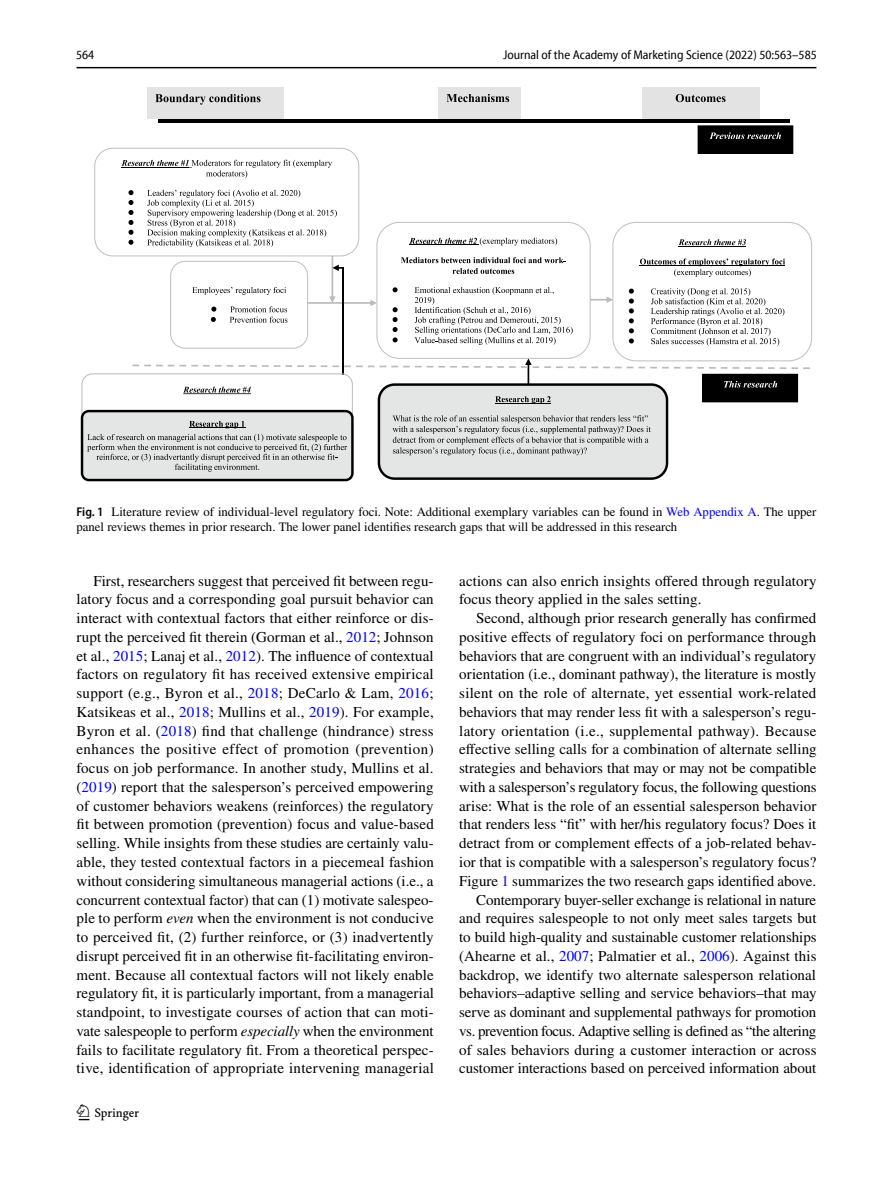
<style>
.page{position:relative;width:893px;height:1187px;background:#fff}
.page>*{position:absolute;margin:0;border:0;box-sizing:border-box;transform-origin:0 0}
.t1{font:22.5px "Springnew Regular 2";color:#000}
.t2{font:15px/18.8px "STIX";color:#000;text-align:justify}
.t3{font:12.75px/15px "STIX";color:#000}
.t4{font:semi-condensed 12.75px "Myriad Pro Unic";color:#000}
.s1{font-family:"Myriad Pro";font-weight:600;font-stretch:semi-condensed}
.s2{color:#00f}
.s3{font-style:italic}
</style>
<div class="page">
<hr style="left:77px;top:67px;width:739px;height:1px;background:#000">
<hr style="left:158px;top:119px;width:632px;height:3px;background:#000">
<div style="left:147px;top:87px;width:136px;height:32px;background:#e3e3e3"></div>
<svg style="left:155px;top:94px;width:105px;height:11px"></svg>
<div style="left:438px;top:87px;width:82px;height:31px;background:#e3e3e3"></div>
<svg style="left:446px;top:94px;width:63px;height:8px"></svg>
<div style="left:642px;top:87px;width:117px;height:31px;background:#e3e3e3"></div>
<svg style="left:676px;top:94px;width:49px;height:8px"></svg>
<svg style="left:81px;top:125px;width:731px;height:356px"></svg>
<p class="t4" style="left:76px;top:50px;width:20px">564</p>
<p class="t4" style="left:503px;top:50px;width:315px">Journal of the Academy of Marketing Science (2022) 50:563–585</p>
<p class="t3" style="left:77px;top:505px;width:741px"><span class="s1">Fig. 1</span> Literature review of individual-level regulatory foci. Note: Additional exemplary variables can be found in <span class="s2">Web Appendix A</span>. The upper panel reviews themes in prior research. The lower panel identifies research gaps that will be addressed in this research</p>
<p class="t2" style="left:77px;top:572px;width:359px;text-indent:17px">First, researchers suggest that perceived fit between regu&shy;latory focus and a corresponding goal pursuit behavior can interact with contextual factors that either reinforce or dis&shy;rupt the perceived fit therein (Gorman et al., <span class="s2">2012</span>; Johnson et al., <span class="s2">2015</span>; Lanaj et al., <span class="s2">2012</span>). The influence of contextual factors on regulatory fit has received extensive empirical support (e.g., Byron et al., <span class="s2">2018</span>; DeCarlo &amp; Lam, <span class="s2">2016</span>; Katsikeas et al., <span class="s2">2018</span>; Mullins et al., <span class="s2">2019</span>). For example, Byron et al. (<span class="s2">2018</span>) find that challenge (hindrance) stress enhances the positive effect of promotion (prevention) focus on job performance. In another study, Mullins et al. (<span class="s2">2019</span>) report that the salesperson’s perceived empowering of customer behaviors weakens (reinforces) the regulatory fit between promotion (prevention) focus and value-based selling. While insights from these studies are certainly valu&shy;able, they tested contextual factors in a piecemeal fashion without considering simultaneous managerial actions (i.e., a concurrent contextual factor) that can (1) motivate salespeo&shy;ple to perform <span class="s3">even</span> when the environment is not conducive to perceived fit, (2) further reinforce, or (3) inadvertently disrupt perceived fit in an otherwise fit-facilitating environ&shy;ment. Because all contextual factors will not likely enable regulatory fit, it is particularly important, from a managerial standpoint, to investigate courses of action that can moti&shy;vate salespeople to perform <span class="s3">especially</span> when the environment fails to facilitate regulatory fit. From a theoretical perspec&shy;tive, identification of appropriate intervening managerial</p>
<p class="t2" style="left:459px;top:572px;width:359px">actions can also enrich insights offered through regulatory focus theory applied in the sales setting.</p>
<p class="t2" style="left:459px;top:609px;width:359px;text-align:right">Second, although prior research generally has confirmed positive effects of regulatory foci on performance through behaviors that are congruent with an individual’s regulatory orientation (i.e., dominant pathway), the literature is mostly silent on the role of alternate, yet essential work-related behaviors that may render less fit with a salesperson’s regu&shy;latory orientation (i.e., supplemental pathway). Because effective selling calls for a combination of alternate selling strategies and behaviors that may or may not be compatible with a salesperson’s regulatory focus, the following questions arise: What is the role of an essential salesperson behavior that renders less “fit” with her/his regulatory focus? Does it detract from or complement effects of a job-related behav&shy;ior that is compatible with a salesperson’s regulatory focus?<br>Figure <span class="s2">1</span> summarizes the two research gaps identified above.<br>Contemporary buyer-seller exchange is relational in nature and requires salespeople to not only meet sales targets but to build high-quality and sustainable customer relationships (Ahearne et al., <span class="s2">2007</span>; Palmatier et al., <span class="s2">2006</span>). Against this backdrop, we identify two alternate salesperson relational behaviors–adaptive selling and service behaviors–that may serve as dominant and supplemental pathways for promotion vs. prevention focus. Adaptive selling is defined as “the altering of sales behaviors during a customer interaction or across customer interactions based on perceived information about</p>
<h1 class="t1" style="left:79px;top:1104px;width:62px">1 3</h1>
</div>
